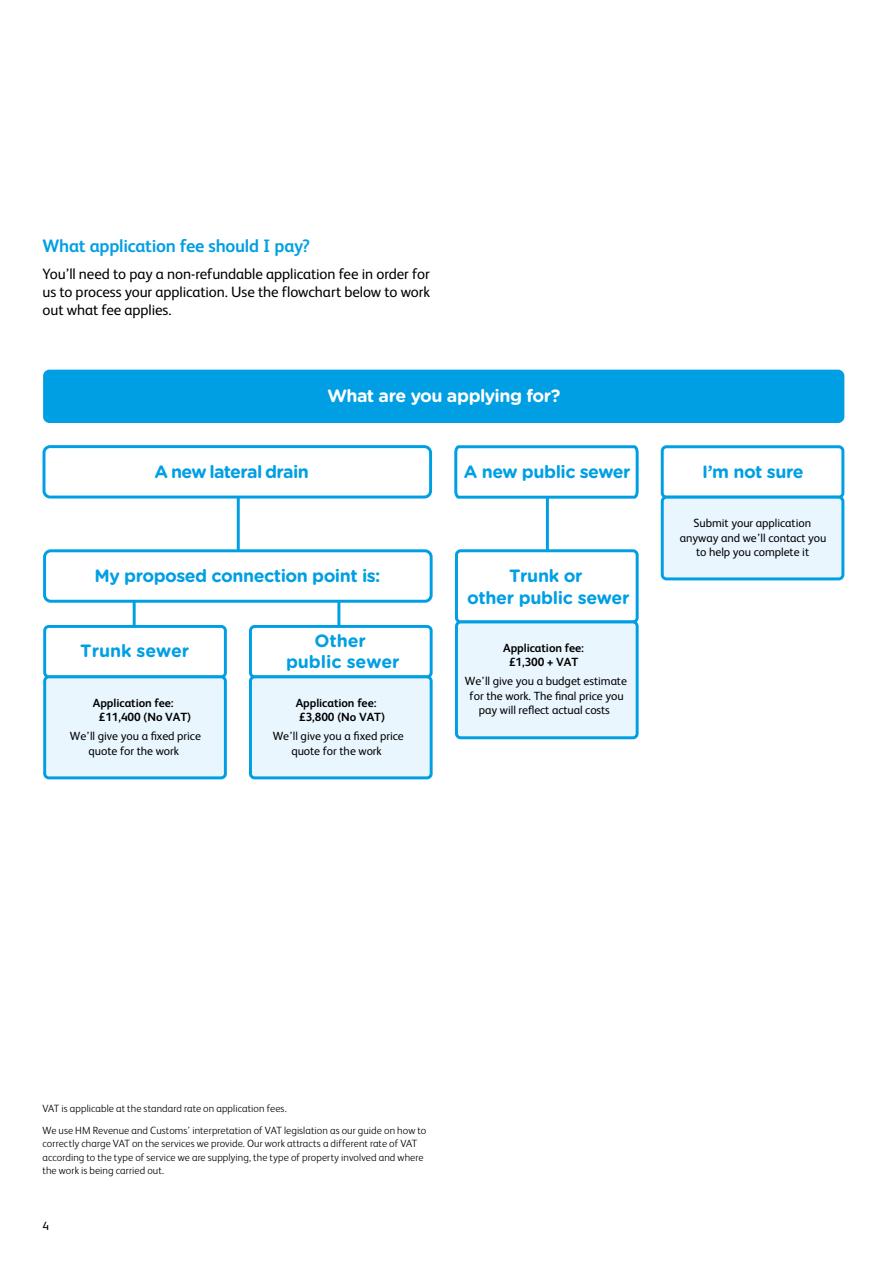
<style>
.page{position:relative;width:893px;height:1263px;background:#fff}
.page>*{position:absolute;margin:0;border:0;box-sizing:border-box;transform-origin:0 0}
.t1{font:700 18px "FS Albert";letter-spacing:-.015em;color:#009fe3}
.t2{font:700 17.85px/21.3px "Gotham Rounded";letter-spacing:-.025em;color:#009fe3;text-align:center}
.t3{font:700 17.85px/21.3px "Gotham Rounded";letter-spacing:-.005em;color:#009fe3;text-align:center}
.t4{font:700 17.85px "Gotham Rounded";letter-spacing:-.03em;color:#fff}
.t5{font:15px/18px "FS Albert";letter-spacing:-.005em;color:#000;text-align:justify}
.t6{font:12px "FS Albert";color:#000}
.t7{font:11.85px/14.2px "FS Albert";letter-spacing:-.005em;color:#000;text-align:center}
.t8{font:700 11.85px/14.2px "FS Albert";letter-spacing:-.005em;color:#000}
.t9{font:300 10.5px/13.5px "FS Albert";letter-spacing:.01em;color:#000}
</style>
<div class="page">
<hr style="left:237px;top:487px;width:3px;height:105px;background:#009fe3">
<div style="left:44px;top:447px;width:387px;height:50px;background:#fff;border-radius:6px"></div>
<div style="left:43px;top:445px;width:389px;height:53px;border:3px solid #009fe3;border-radius:6px"></div>
<hr style="left:546px;top:485px;width:3px;height:191px;background:#009fe3">
<hr style="left:133px;top:577px;width:3px;height:161px;background:#009fe3">
<hr style="left:337px;top:577px;width:3px;height:161px;background:#009fe3">
<div style="left:45px;top:626px;width:180px;height:51px;background:#fff;border-radius:4px"></div>
<div style="left:43px;top:625px;width:184px;height:53px;border:3px solid #009fe3;border-radius:4px"></div>
<div style="left:250px;top:626px;width:181px;height:51px;background:#fff;border-radius:4px"></div>
<div style="left:249px;top:625px;width:184px;height:53px;border:3px solid #009fe3;border-radius:4px"></div>
<svg style="left:454px;top:445px;width:185px;height:55px"></svg>
<div style="left:45px;top:551px;width:386px;height:50px;background:#fff;border-radius:6px"></div>
<div style="left:43px;top:549px;width:390px;height:54px;border:3px solid #009fe3;border-radius:6px"></div>
<div style="left:661px;top:445px;width:183px;height:54px;border:3px solid #009fe3;border-radius:4px"></div>
<div style="left:456px;top:551px;width:181px;height:71px;background:#fff;border-radius:4px"></div>
<div style="left:455px;top:549px;width:184px;height:74px;border:3px solid #009fe3;border-radius:4px"></div>
<div style="left:456px;top:622px;width:181px;height:116px;background:#eaf6fe;border-radius:4px"></div>
<div style="left:455px;top:620px;width:184px;height:119px;border:3px solid #009fe3;border-radius:4px"></div>
<div style="left:45px;top:371px;width:798px;height:50px;background:#009fe3;border-radius:5px"></div>
<div style="left:43px;top:370px;width:801px;height:53px;border:3px solid #009fe3;border-radius:5px"></div>
<div style="left:45px;top:677px;width:180px;height:101px;background:#eaf6fe;border-radius:4px"></div>
<div style="left:43px;top:675px;width:184px;height:104px;border:3px solid #009fe3;border-radius:4px"></div>
<div style="left:250px;top:677px;width:181px;height:101px;background:#eaf6fe;border-radius:4px"></div>
<div style="left:249px;top:675px;width:184px;height:104px;border:3px solid #009fe3;border-radius:4px"></div>
<div style="left:662px;top:497px;width:181px;height:82px;background:#eaf6fe;border-radius:4px"></div>
<div style="left:661px;top:496px;width:183px;height:84px;border:3px solid #009fe3;border-radius:4px"></div>
<h1 class="t1" style="left:43px;top:234px;width:269px">What application fee should I pay?</h1>
<h3 class="t5" style="left:43px;top:264px;width:389px">You’ll need to pay a non-refundable application fee in order for us to process your application. Use the flowchart below to work out what fee applies.</h3>
<h2 class="t4" style="left:327px;top:382px;width:234px">What are you applying for?</h2>
<h2 class="t2" style="left:155px;top:460px;width:156px">A new lateral drain</h2>
<h2 class="t2" style="left:464px;top:461px;width:168px">A new public sewer</h2>
<h2 class="t2" style="left:95px;top:564px;width:287px">My proposed connection point is:</h2>
<h2 class="t3" style="left:80px;top:639px;width:110px">Trunk sewer</h2>
<h2 class="t3" style="left:286px;top:629px;width:115px">Other<br>public sewer</h2>
<p class="t8" style="left:99px;top:695px;width:94px;text-indent:-6px">Application fee: £11,400 (No VAT)</p>
<p class="t7" style="left:70px;top:729px;width:133px">We’ll give you a fixed price quote for the work</p>
<p class="t8" style="left:296px;top:695px;width:91px">Application fee: £3,800 (No VAT)</p>
<p class="t7" style="left:273px;top:729px;width:133px">We’ll give you a fixed price quote for the work</p>
<h2 class="t2" style="left:467px;top:565px;width:164px">Trunk or<br>other public sewer</h2>
<p class="t8" style="left:503px;top:641px;width:82px;text-align:center">Application fee: £1,300 + VAT</p>
<p class="t7" style="left:465px;top:674px;width:164px">We’ll give you a budget estimate for the work. The final price you pay will reflect actual costs</p>
<h2 class="t2" style="left:702px;top:460px;width:103px">I’m not sure</h2>
<p class="t7" style="left:680px;top:516px;width:148px">Submit your application anyway and we’ll contact you to help you complete it</p>
<p class="t9" style="left:43px;top:1096px;width:385px;line-height:22px">VAT is applicable at the standard rate on application fees.<br>We use HM Revenue and Customs’ interpretation of VAT legislation as our guide on how to</p>
<p class="t9" style="left:43px;top:1136px;width:383px">correctly charge VAT on the services we provide. Our work attracts a different rate of VAT according to the type of service we are supplying, the type of property involved and where the work is being carried out.</p>
<p class="t6" style="left:43px;top:1217px;width:8px">4</p>
</div>
